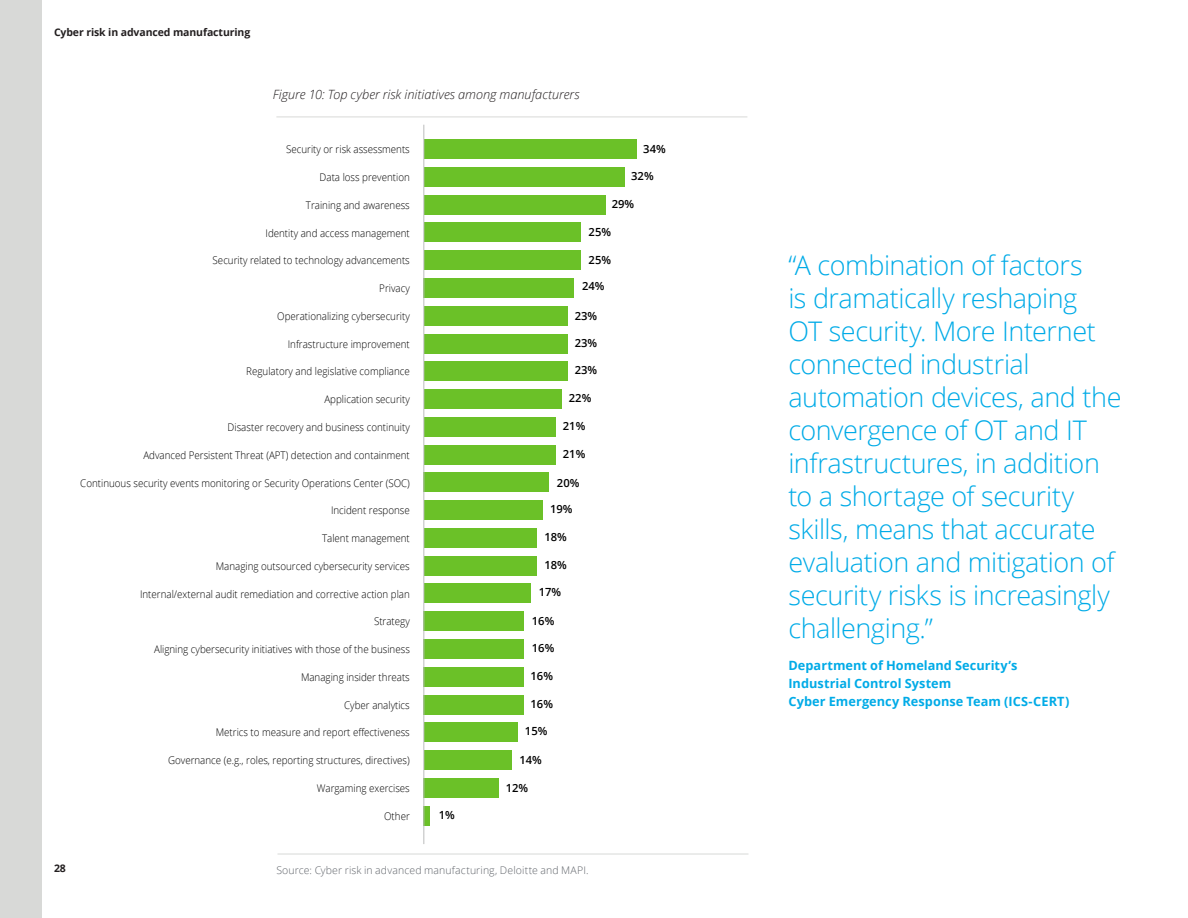
<style>
.page{position:relative;width:1188px;height:918px;background:#fff}
.page>*{position:absolute;margin:0;border:0;box-sizing:border-box;transform-origin:0 0}
.t1{font:300 27px/33px "Open Sans";letter-spacing:-.015em;color:#00abe7}
.t2{font:700 12.75px/18px "Open Sans";letter-spacing:.005em;color:#00abe7}
.t3{font:italic 300 12.75px "Open Sans";color:#231f20}
.t4{font:600 11.25px "Open Sans";color:#000}
.t5{font:300 10.5px "Open Sans";color:#000;scale:.93 1}
.t6{font:300 10.5px "Open Sans";letter-spacing:.01em;color:#5f6369}
.t7{font:700 10.5px "Open Sans";letter-spacing:-.01em;color:#231f20}
</style>
<div class="page">
<div style="left:0;top:0;width:42px;height:918px;background:#d8d9d7"></div>
<div style="left:424px;top:139px;width:213px;height:20px;background:#6bc128"></div>
<div style="left:424px;top:167px;width:200px;height:20px;background:#6bc128"></div>
<div style="left:424px;top:195px;width:181px;height:20px;background:#6bc128"></div>
<div style="left:424px;top:222px;width:156px;height:20px;background:#6bc128"></div>
<div style="left:424px;top:250px;width:156px;height:20px;background:#6bc128"></div>
<div style="left:424px;top:278px;width:150px;height:20px;background:#6bc128"></div>
<div style="left:424px;top:306px;width:144px;height:20px;background:#6bc128"></div>
<div style="left:424px;top:334px;width:144px;height:20px;background:#6bc128"></div>
<div style="left:424px;top:361px;width:144px;height:20px;background:#6bc128"></div>
<div style="left:424px;top:389px;width:138px;height:20px;background:#6bc128"></div>
<div style="left:424px;top:417px;width:131px;height:20px;background:#6bc128"></div>
<div style="left:424px;top:445px;width:131px;height:20px;background:#6bc128"></div>
<div style="left:424px;top:472px;width:125px;height:20px;background:#6bc128"></div>
<div style="left:424px;top:500px;width:119px;height:20px;background:#6bc128"></div>
<div style="left:424px;top:528px;width:113px;height:20px;background:#6bc128"></div>
<div style="left:424px;top:556px;width:113px;height:20px;background:#6bc128"></div>
<div style="left:424px;top:583px;width:106px;height:20px;background:#6bc128"></div>
<div style="left:424px;top:611px;width:100px;height:20px;background:#6bc128"></div>
<div style="left:424px;top:639px;width:100px;height:20px;background:#6bc128"></div>
<div style="left:424px;top:667px;width:100px;height:20px;background:#6bc128"></div>
<div style="left:424px;top:695px;width:100px;height:20px;background:#6bc128"></div>
<div style="left:424px;top:722px;width:94px;height:20px;background:#6bc128"></div>
<div style="left:424px;top:750px;width:87px;height:20px;background:#6bc128"></div>
<div style="left:424px;top:778px;width:75px;height:20px;background:#6bc128"></div>
<div style="left:424px;top:806px;width:6px;height:20px;background:#6bc128"></div>
<hr style="left:424px;top:125px;width:1px;height:719px;background:#bbbcbc">
<hr style="left:276px;top:117px;width:471px;height:1px;background:#d8d9d7">
<hr style="left:277px;top:854px;width:472px;height:1px;background:#d8d9d7">
<p class="t7" style="left:54px;top:24px;width:198px">Cyber risk in advanced manufacturing</p>
<p class="t3" style="left:273px;top:86px;width:308px">Figure 10: Top cyber risk initiatives among manufacturers</p>
<p class="t5" style="left:286px;top:142px;width:135px">Security or risk assessments</p>
<p class="t5" style="left:320px;top:170px;width:99px">Data loss prevention</p>
<p class="t5" style="left:306px;top:198px;width:113px">Training and awareness</p>
<p class="t4" style="left:643px;top:141px;width:24px">34%</p>
<p class="t4" style="left:631px;top:169px;width:24px">32%</p>
<p class="t4" style="left:612px;top:196px;width:24px">29%</p>
<p class="t5" style="left:266px;top:226px;width:157px">Identity and access management</p>
<p class="t5" style="left:213px;top:253px;width:214px">Security related to technology advancements</p>
<p class="t5" style="left:379px;top:281px;width:34px">Privacy</p>
<p class="t5" style="left:277px;top:309px;width:144px">Operationalizing cybersecurity</p>
<p class="t5" style="left:288px;top:337px;width:133px">Infrastructure improvement</p>
<p class="t5" style="left:246px;top:364px;width:177px">Regulatory and legislative compliance</p>
<p class="t5" style="left:324px;top:392px;width:93px">Application security</p>
<p class="t5" style="left:228px;top:420px;width:197px">Disaster recovery and business continuity</p>
<p class="t5" style="left:143px;top:448px;width:288px">Advanced Persistent Threat (APT) detection and containment</p>
<p class="t5" style="left:80px;top:475px;width:356px">Continuous security events monitoring or Security Operations Center (SOC)</p>
<p class="t5" style="left:331px;top:503px;width:86px">Incident response</p>
<p class="t5" style="left:322px;top:531px;width:96px">Talent management</p>
<p class="t5" style="left:216px;top:559px;width:210px">Managing outsourced cybersecurity services</p>
<p class="t5" style="left:140px;top:587px;width:292px">Internal/external audit remediation and corrective action plan</p>
<p class="t5" style="left:374px;top:614px;width:40px">Strategy</p>
<p class="t5" style="left:154px;top:642px;width:276px">Aligning cybersecurity initiatives with those of the business</p>
<p class="t5" style="left:301px;top:670px;width:119px">Managing insider threats</p>
<p class="t5" style="left:344px;top:698px;width:72px">Cyber analytics</p>
<p class="t5" style="left:216px;top:725px;width:210px">Metrics to measure and report effectiveness</p>
<p class="t5" style="left:168px;top:753px;width:261px">Governance (e.g., roles, reporting structures, directives)</p>
<p class="t5" style="left:317px;top:781px;width:102px">Wargaming exercises</p>
<p class="t5" style="left:384px;top:809px;width:29px">Other</p>
<p class="t4" style="left:439px;top:808px;width:18px">1%</p>
<p class="t4" style="left:589px;top:224px;width:24px">25%</p>
<p class="t4" style="left:589px;top:252px;width:24px">25%</p>
<p class="t4" style="left:582px;top:278px;width:24px">24%</p>
<p class="t4" style="left:575px;top:308px;width:24px">23%</p>
<p class="t4" style="left:575px;top:335px;width:24px">23%</p>
<p class="t4" style="left:575px;top:362px;width:24px">23%</p>
<p class="t4" style="left:569px;top:390px;width:24px">22%</p>
<p class="t4" style="left:563px;top:418px;width:24px">21%</p>
<p class="t4" style="left:563px;top:446px;width:24px">21%</p>
<p class="t4" style="left:557px;top:475px;width:24px">20%</p>
<p class="t4" style="left:550px;top:502px;width:24px">19%</p>
<p class="t4" style="left:544px;top:530px;width:24px">18%</p>
<p class="t4" style="left:544px;top:557px;width:24px">18%</p>
<p class="t4" style="left:539px;top:584px;width:24px">17%</p>
<p class="t4" style="left:532px;top:613px;width:24px">16%</p>
<p class="t4" style="left:532px;top:640px;width:24px">16%</p>
<p class="t4" style="left:531px;top:668px;width:24px">16%</p>
<p class="t4" style="left:531px;top:697px;width:24px">16%</p>
<p class="t4" style="left:525px;top:723px;width:24px">15%</p>
<p class="t4" style="left:519px;top:752px;width:24px">14%</p>
<p class="t4" style="left:506px;top:780px;width:24px">12%</p>
<p class="t7" style="left:54px;top:861px;width:13px">28</p>
<p class="t6" style="left:276px;top:863px;width:314px">Source: Cyber risk in advanced manufacturing, Deloitte and MAPI.</p>
<p class="t1" style="left:788px;top:248px;width:335px">“A combination of factors<br>is dramatically reshaping<br>OT security. More Internet connected industrial automation devices, and the convergence of OT and IT infrastructures, in addition to a shortage of security skills, means that accurate evaluation and mitigation of security risks is increasingly challenging.”</p>
<p class="t2" style="left:788px;top:656px;width:283px">Department of Homeland Security’s<br>Industrial Control System<br>Cyber Emergency Response Team (ICS-CERT)</p>
</div>
